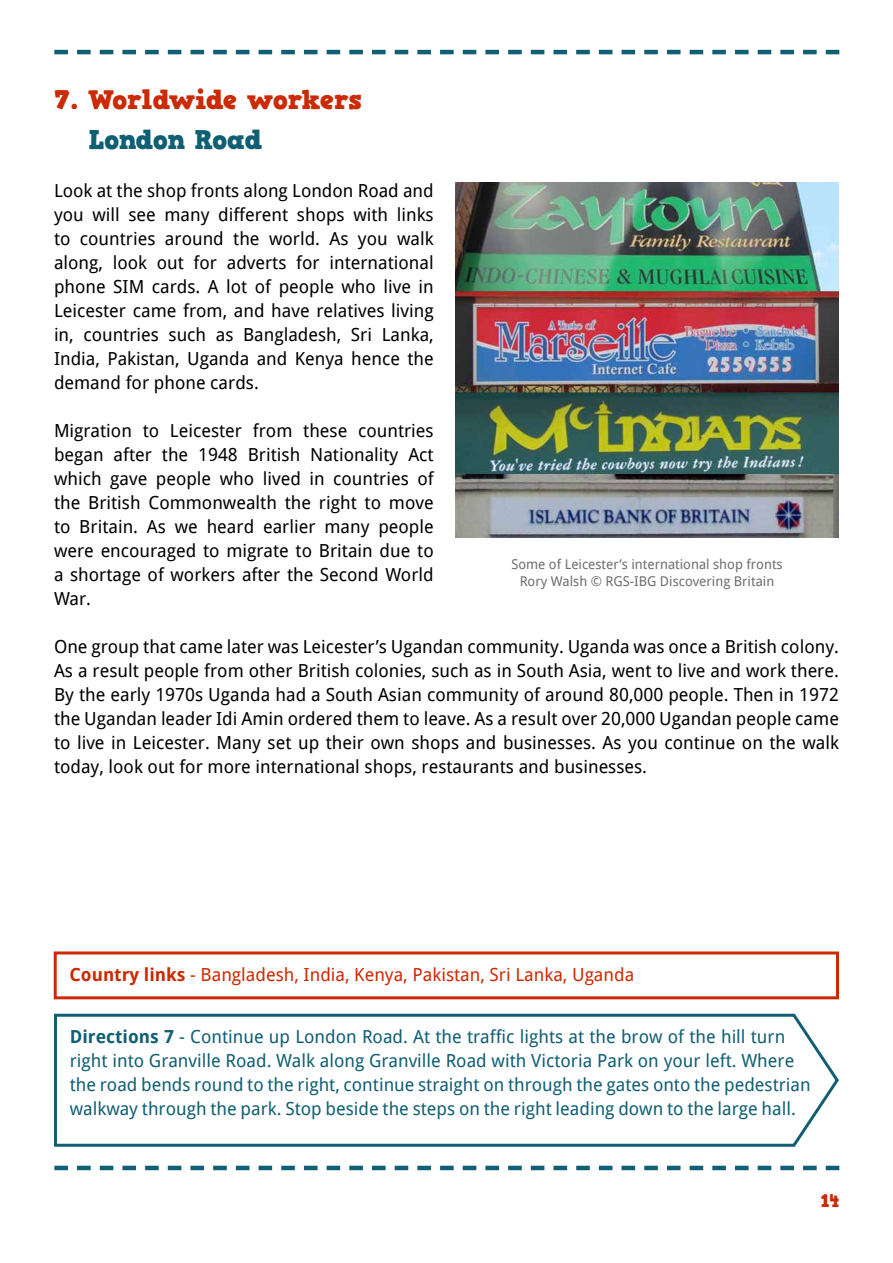
<style>
.page{position:relative;width:893px;height:1263px;background:#fff}
.page>*{position:absolute;margin:0;border:0;box-sizing:border-box;transform-origin:0 0}
.t1{font:27px "HVD Comic Serif Pro";letter-spacing:-.015em;color:#cc2a04}
.t2{font:27px "HVD Comic Serif Pro";letter-spacing:-.005em;color:#105f73}
.t3{font:18px/24px "Droid Sans";color:#000;text-align:justify}
.t4{font:18px/24px "Droid Sans";color:#105f73}
.t5{font:18px "Droid Sans";color:#cc2a04}
.t6{font:18px "HVD Comic Serif Pro";color:#cc2a04}
.t7{font:13.5px/16.2px "Droid Sans";color:#6d6e71;text-align:center}
.s1{font-weight:700}
</style>
<div class="page">
<svg style="left:54px;top:50px;width:785px;height:4px"></svg>
<svg style="left:54px;top:1166px;width:785px;height:4px"></svg>
<img style="left:455px;top:183px;width:384px;height:355px">
<svg style="left:54px;top:1013px;width:785px;height:134px"></svg>
<div style="left:54px;top:951px;width:785px;height:48px;border:3px solid #cc2a04"></div>
<h1 class="t1" style="left:54px;top:79px;width:310px">7. Worldwide workers</h1>
<h1 class="t2" style="left:89px;top:119px;width:175px">London Road</h1>
<p class="t3" style="left:54px;top:178px;width:381px">Look at the shop fronts along London Road and you will see many different shops with links to countries around the world. As you walk along, look out for adverts for international phone SIM cards. A lot of people who live in Leicester came from, and have relatives living in, countries such as Bangladesh, Sri Lanka, India, Pakistan, Uganda and Kenya hence the demand for phone cards.</p>
<p class="t3" style="left:54px;top:418px;width:381px">Migration to Leicester from these countries began after the 1948 British Nationality Act which gave people who lived in countries of the British Commonwealth the right to move to Britain. As we heard earlier many people were encouraged to migrate to Britain due to a shortage of workers after the Second World War.</p>
<p class="t3" style="left:54px;top:634px;width:786px">One group that came later was Leicester’s Ugandan community. Uganda was once a British colony.<br>As a result people from other British colonies, such as in South Asia, went to live and work there.<br>By the early 1970s Uganda had a South Asian community of around 80,000 people. Then in 1972 the Ugandan leader Idi Amin ordered them to leave. As a result over 20,000 Ugandan people came to live in Leicester. Many set up their own shops and businesses. As you continue on the walk today, look out for more international shops, restaurants and businesses.</p>
<p class="t7" style="left:511px;top:557px;width:273px">Some of Leicester’s international shop fronts<br>Rory Walsh © RGS-IBG Discovering Britain</p>
<p class="t5" style="left:69px;top:964px;width:566px"><span class="s1">Country links</span> - Bangladesh, India, Kenya, Pakistan, Sri Lanka, Uganda</p>
<p class="t4" style="left:70px;top:1025px;width:742px"><span class="s1">Directions 7</span> - Continue up London Road. At the traffic lights at the brow of the hill turn right into Granville Road. Walk along Granville Road with Victoria Park on your left. Where the road bends round to the right, continue straight on through the gates onto the pedestrian walkway through the park. Stop beside the steps on the right leading down to the large hall.</p>
<p class="t6" style="left:820px;top:1187px;width:21px">14</p>
</div>
